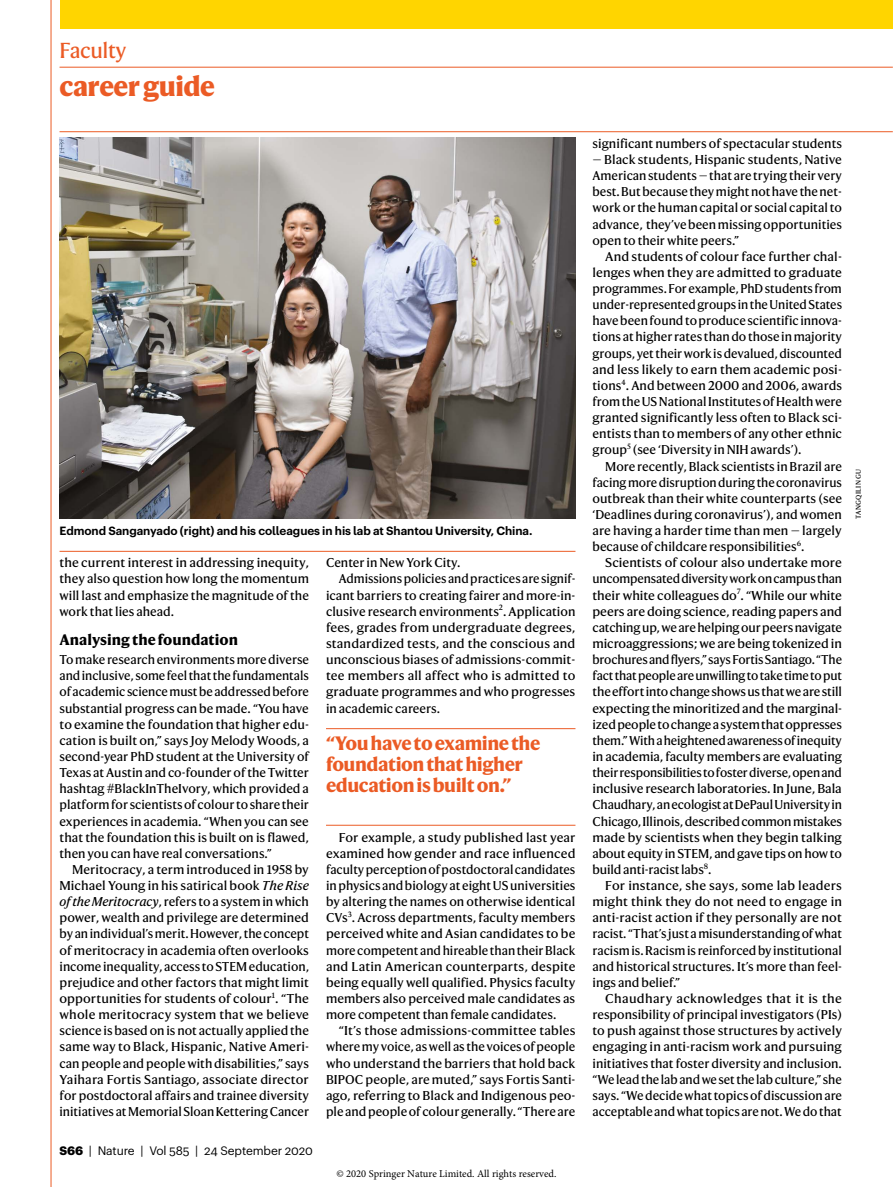
<style>
.page{position:relative;width:893px;height:1187px;background:#fff}
.page>*{position:absolute;margin:0;border:0;box-sizing:border-box;transform-origin:0 0}
.t1{font:800 27px "Harding";letter-spacing:-.02em;color:#eb5b25}
.t2{font:21px "Harding Text";letter-spacing:-.025em;color:#eb5b25}
.t3{font:700 18.75px/21px "Harding Text";letter-spacing:-.025em;color:#eb5b25}
.t4{font:700 14.7px "Harding Text";color:#000}
.t5{font:12.3px/16px "Harding Text";color:#000;text-align:justify}
.t6{font:12px "Graphik Naturel";letter-spacing:-.01em;color:#000}
.t7{font:600 11.7px "Graphik Naturel";letter-spacing:-.005em;color:#000}
.t8{font:10.5px "Minion Pro";color:#000}
.t9{font:6.75px "Harding Text";letter-spacing:.05em;color:#000}
.s1{font-style:italic}
.s2{font-weight:700}
</style>
<div class="page">
<hr style="left:326px;top:824px;width:249px;height:1px;background:#eb5b25">
<hr style="left:326px;top:728px;width:249px;height:1px;background:#eb5b25">
<img style="left:60px;top:138px;width:515px;height:381px">
<hr style="left:60px;top:551px;width:515px;height:1px;background:#eb5b25">
<hr style="left:51px;top:0;width:1px;height:1186px;background:#eb5b25">
<hr style="left:60px;top:67px;width:833px;height:1px;background:#eb5b25">
<hr style="left:60px;top:131px;width:833px;height:1px;background:#eb5b25">
<div style="left:60px;top:0;width:832px;height:29px;background:#ffd500"></div>
<h2 class="t2" style="left:60px;top:37px;width:69px">Faculty</h2>
<h1 class="t1" style="left:60px;top:70px;width:157px">career guide</h1>
<p class="t7" style="left:60px;top:522px;width:474px">Edmond Sanganyado (right) and his colleagues in his lab at Shantou University, China.</p>
<p class="t5" style="left:60px;top:555px;width:251px">the current interest in addressing inequity, they also question how long the momentum will last and emphasize the magnitude of the work that lies ahead.</p>
<p class="t4" style="left:60px;top:630px;width:180px">Analysing the foundation</p>
<p class="t5" style="left:60px;top:651px;width:251px">To make research environments more diverse and inclusive, some feel that the fundamentals of academic science must be addressed before substantial progress can be made. “You have to examine the foundation that higher edu&shy;cation is built on,” says Joy Melody Woods, a second-year PhD student at the University of Texas at Austin and co-founder of the Twitter hashtag #BlackInTheIvory, which provided a platform for scientists of colour to share their experiences in academia. “When you can see that the foundation this is built on is flawed, then you can have real conversations.”</p>
<p class="t5" style="left:60px;top:861px;width:251px;text-indent:13px">Meritocracy, a term introduced in 1958 by Michael Young in his satirical book <span class="s1">The Rise of the Meritocracy</span>, refers to a system in which power, wealth and privilege are determined by an individual’s merit. However, the concept of meritocracy in academia often overlooks income inequality, access to STEM education, prejudice and other factors that might limit opportunities for students of colour<sup>1</sup>. “The whole meritocracy system that we believe science is based on is not actually applied the same way to Black, Hispanic, Native Ameri&shy;can people and people with disabilities,” says Yaihara Fortis Santiago, associate director for postdoctoral affairs and trainee diversity initiatives at Memorial Sloan Kettering Cancer</p>
<p class="t6" style="left:60px;top:1141px;width:255px"><span class="s2">S66</span> | Nature | Vol 585 | 24 September 2020</p>
<p class="t5" style="left:326px;top:555px;width:136px">Center in New York City.</p>
<p class="t5" style="left:339px;top:571px;width:238px">Admissions policies and practices are signif-</p>
<p class="t5" style="left:326px;top:587px;width:251px">icant barriers to creating fairer and more-in-</p>
<p class="t5" style="left:326px;top:603px;width:251px">clusive research environments<sup>2</sup>. Application</p>
<p class="t5" style="left:326px;top:619px;width:251px">fees, grades from undergraduate degrees,</p>
<p class="t5" style="left:326px;top:635px;width:251px">standardized tests, and the conscious and</p>
<p class="t5" style="left:326px;top:652px;width:251px">unconscious biases of admissions-commit-</p>
<p class="t5" style="left:326px;top:668px;width:251px">tee members all affect who is admitted to</p>
<p class="t5" style="left:326px;top:684px;width:251px">graduate programmes and who progresses</p>
<p class="t5" style="left:326px;top:700px;width:116px">in academic careers.</p>
<h3 class="t3" style="left:326px;top:732px;width:216px">“You have to examine the foundation that higher education is built on.”</h3>
<p class="t5" style="left:326px;top:829px;width:251px;text-indent:13px">For example, a study published last year examined how gender and race influenced faculty perception of postdoctoral candidates in physics and biology at eight US universities by altering the names on otherwise identical CVs<sup>3</sup>. Across departments, faculty members perceived white and Asian candidates to be more competent and hireable than their Black and Latin American counterparts, despite being equally well qualified. Physics faculty members also perceived male candidates as more competent than female candidates.</p>
<p class="t5" style="left:326px;top:1022px;width:251px;text-indent:13px">“It’s those admissions-committee tables where my voice, as well as the voices of people who understand the barriers that hold back BIPOC people, are muted,” says Fortis Santi&shy;ago, referring to Black and Indigenous peo&shy;ple and people of colour generally. “There are</p>
<p class="t8" style="left:336px;top:1166px;width:222px">© 2020 Springer Nature Limited. All rights reserved.</p>
<p class="t5" style="left:592px;top:136px;width:251px">significant numbers of spectacular students</p>
<p class="t5" style="left:592px;top:152px;width:251px">— Black students, Hispanic students, Native American students — that are trying their very best. But because they might not have the net&shy;work or the human capital or social capital to advance, they’ve been missing opportunities open to their white peers.”</p>
<p class="t5" style="left:592px;top:248px;width:251px;text-indent:13px">And students of colour face further chal&shy;lenges when they are admitted to graduate programmes. For example, PhD students from under-represented groups in the United States have been found to produce scientific innova&shy;tions at higher rates than do those in majority groups, yet their work is devalued, discounted and less likely to earn them academic posi&shy;tions<sup>4</sup>. And between 2000 and 2006, awards from the US National Institutes of Health were granted significantly less often to Black sci&shy;entists than to members of any other ethnic group<sup>5</sup> (see ‘Diversity in NIH awards’).</p>
<p class="t5" style="left:592px;top:458px;width:251px;text-indent:13px">More recently, Black scientists in Brazil are facing more disruption during the coronavirus outbreak than their white counterparts (see ‘Deadlines during coronavirus’), and women are having a harder time than men — largely because of childcare responsibilities<sup>6</sup>.</p>
<p class="t5" style="left:592px;top:555px;width:251px;text-indent:13px">Scientists of colour also undertake more uncompensated diversity work on campus than their white colleagues do<sup>7</sup>. “While our white peers are doing science, reading papers and catching up, we are helping our peers navigate microaggressions; we are being tokenized in brochures and flyers,” says Fortis Santiago. “The fact that people are unwilling to take time to put the effort into change shows us that we are still expecting the minoritized and the marginal&shy;ized people to change a system that oppresses them.” With a heightened awareness of inequity in academia, faculty members are evaluating their responsibilities to foster diverse, open and inclusive research laboratories. In June, Bala Chaudhary, an ecologist at DePaul University in Chicago, Illinois, described common mistakes made by scientists when they begin talking about equity in STEM, and gave tips on how to build anti-racist labs<sup>8</sup>.</p>
<p class="t5" style="left:592px;top:877px;width:251px;text-indent:13px">For instance, she says, some lab leaders might think they do not need to engage in anti-racist action if they personally are not racist. “That’s just a misunderstanding of what racism is. Racism is reinforced by institutional and historical structures. It’s more than feel&shy;ings and belief.”</p>
<p class="t5" style="left:592px;top:990px;width:251px;text-indent:13px">Chaudhary acknowledges that it is the responsibility of principal investigators (PIs) to push against those structures by actively engaging in anti-racism work and pursuing initiatives that foster diversity and inclusion. “We lead the lab and we set the lab culture,” she says. “We decide what topics of discussion are acceptable and what topics are not. We do that</p>
<p class="t9" style="left:854px;top:519px;width:52px;rotate:-90deg">TANGQILIN GU</p>
</div>
